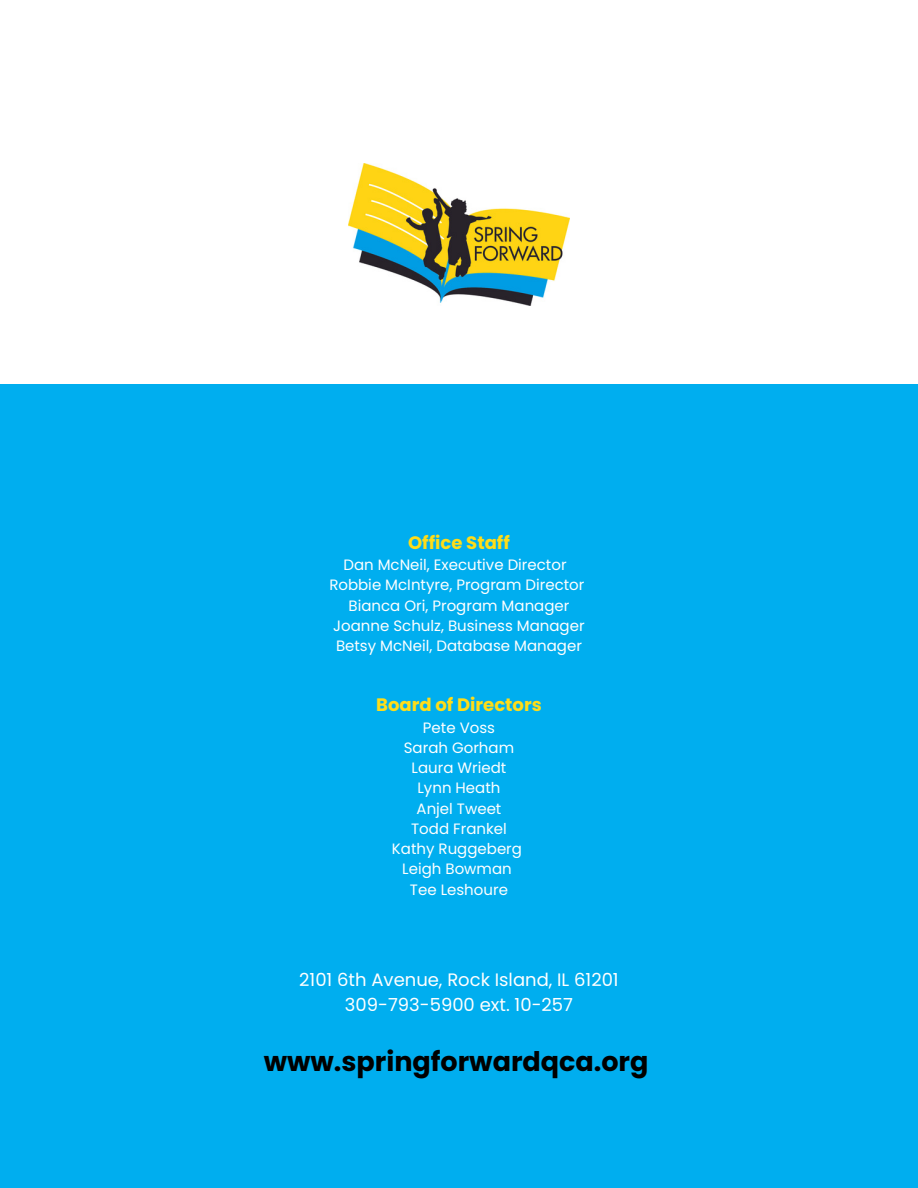
<style>
.page{position:relative;width:918px;height:1188px;background:#00aeef}
.page>*{position:absolute;margin:0;border:0;box-sizing:border-box;transform-origin:0 0}
.t1{font:700 27px "Poppins";color:#000}
.t2{font:18px/24.8px "Poppins";color:#fff;text-align:center}
.t3{font:700 18px "Poppins";color:#ffdd18}
.t4{font:15px/20.2px "Poppins";color:#fff;text-align:center}
</style>
<div class="page">
<div style="left:0;top:0;width:918px;height:383px;background:#fff"></div>
<img style="left:348px;top:163px;width:222px;height:142px">
<p class="t3" style="left:408px;top:530px;width:103px">Office Staff</p>
<p class="t4" style="left:329px;top:555px;width:257px">Dan McNeil, Executive Director<br>Robbie McIntyre, Program Director<br>Bianca Ori, Program Manager<br>Joanne Schulz, Business Manager<br>Betsy McNeil, Database Manager</p>
<p class="t3" style="left:376px;top:692px;width:167px">Board of Directors</p>
<p class="t4" style="left:392px;top:717px;width:132px">Pete Voss<br>Sarah Gorham<br>Laura Wriedt<br>Lynn Heath<br>Anjel Tweet<br>Todd Frankel<br>Kathy Ruggeberg<br>Leigh Bowman<br>Tee Leshoure</p>
<p class="t2" style="left:299px;top:968px;width:321px">2101 6th Avenue, Rock Island, IL 61201<br>309-793-5900 ext. 10-257</p>
<h1 class="t1" style="left:264px;top:1042px;width:386px">www.springforwardqca.org</h1>
</div>
